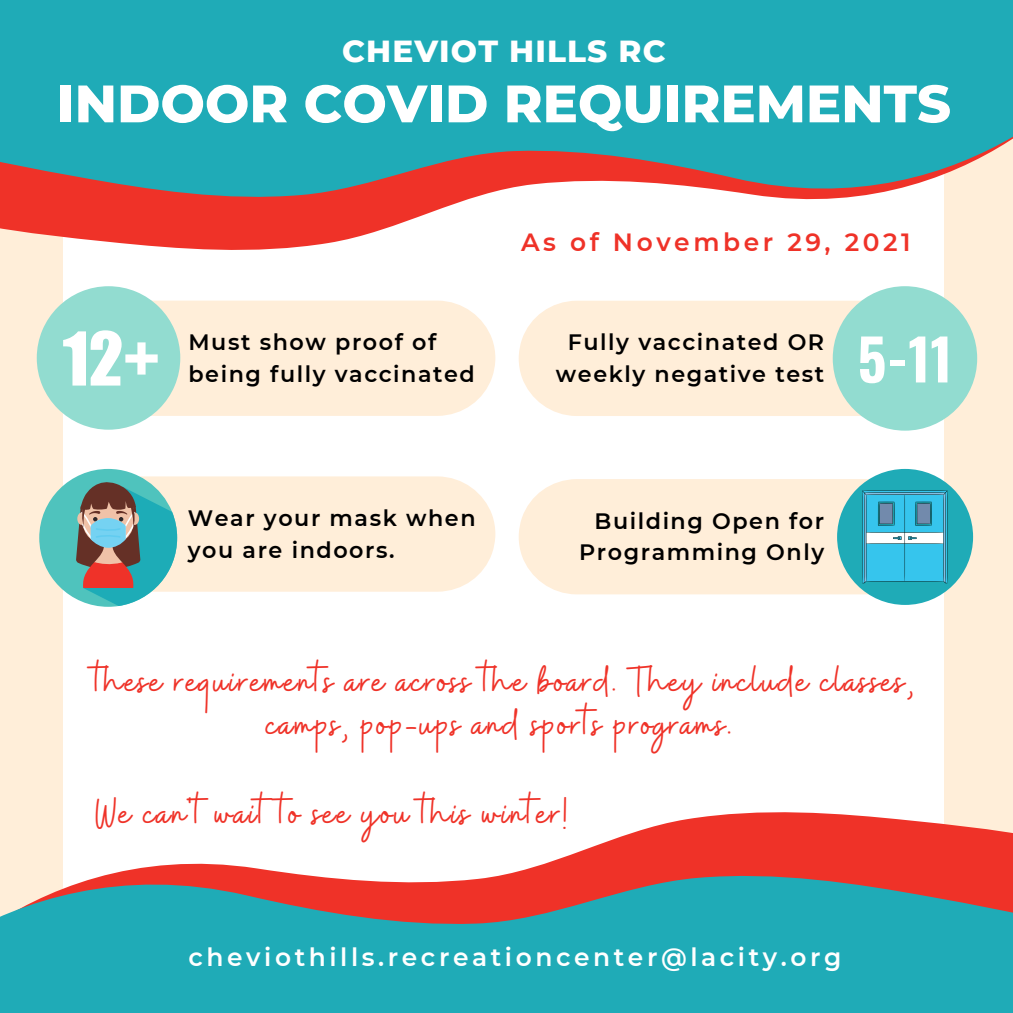
<style>
.page{position:relative;width:1013px;height:1013px;background:#fff}
.page>*{position:absolute;margin:0;border:0;box-sizing:border-box;transform-origin:0 0}
.t1{font:700 56.75px "Oswald";color:#fff}
.t2{font:800 52.5px "Montserrat";color:#fff}
.t3{font:44.38px/43.1px "Buffalo";letter-spacing:.035em;color:#ef3228;text-align:center}
.t4{font:800 31.12px "Montserrat";letter-spacing:.035em;color:#fff}
.t5{font:600 24.88px "Montserrat";letter-spacing:.145em;color:#fff}
.t6{font:600 24.88px "Montserrat";letter-spacing:.145em;color:#ef3228}
.t7{font:600 22.25px/32px "Montserrat";letter-spacing:.07em;color:#000}
</style>
<div class="page">
<div style="left:0;top:0;width:1012px;height:1012px;background:#ffeed9"></div>
<div style="left:63px;top:168px;width:881px;height:804px;background:#fff"></div>
<svg style="left:0;top:206px;width:448px;height:44px;fill:#ef3228"></svg>
<svg style="left:0;top:0;width:1012px;height:206px;background:#3fa3ac"></svg>
<div style="left:177px;top:476px;width:318px;height:115px;background:#ffeed9"></div>
<div style="left:180px;top:300px;width:315px;height:116px;background:#ffeed9"></div>
<svg style="left:157px;top:812px;width:855px;height:54px"></svg>
<svg style="left:0;top:866px;width:1012px;height:146px;background:#4e989f"></svg>
<div style="left:518px;top:301px;width:343px;height:115px;background:#ffeed9"></div>
<div style="left:518px;top:479px;width:351px;height:115px;background:#ffeed9"></div>
<div style="left:837px;top:469px;width:136px;height:136px;background:#1fabb7;border-radius:50%"></div>
<svg style="left:39px;top:469px;width:138px;height:138px"></svg>
<svg style="left:37px;top:286px;width:143px;height:143px"></svg>
<div style="left:832px;top:286px;width:145px;height:144px;background:#92dcd0;border-radius:50%"></div>
<svg style="left:862px;top:490px;width:85px;height:93px;background:#4cb8d7"></svg>
<p class="t4" style="left:342px;top:32px;width:325px">CHEVIOT HILLS RC</p>
<p class="t2" style="left:57px;top:71px;width:895px">INDOOR COVID REQUIREMENTS</p>
<p class="t6" style="left:521px;top:227px;width:391px">As of November 29, 2021</p>
<p class="t7" style="left:188px;top:326px;width:288px">Must show proof of being fully vaccinated</p>
<p class="t7" style="left:556px;top:326px;width:270px;line-height:31.5px;text-align:center">Fully vaccinated OR weekly negative test</p>
<p class="t1" style="left:857px;top:315px;width:96px">5-11</p>
<p class="t7" style="left:188px;top:502px;width:289px">Wear your mask when you are indoors.</p>
<p class="t7" style="left:579px;top:505px;width:246px;line-height:31.5px;text-align:right">Building Open for<br>Programming Only</p>
<p class="t3" style="left:94px;top:662px;width:821px">these requirements are across the board. They include classes, camps, pop-ups and sports programs.</p>
<p class="t3" style="left:95px;top:794px;width:473px">We can't wait to see you this winter!</p>
<p class="t5" style="left:188px;top:941px;width:654px">cheviothills.recreationcenter@lacity.org</p>
</div>
